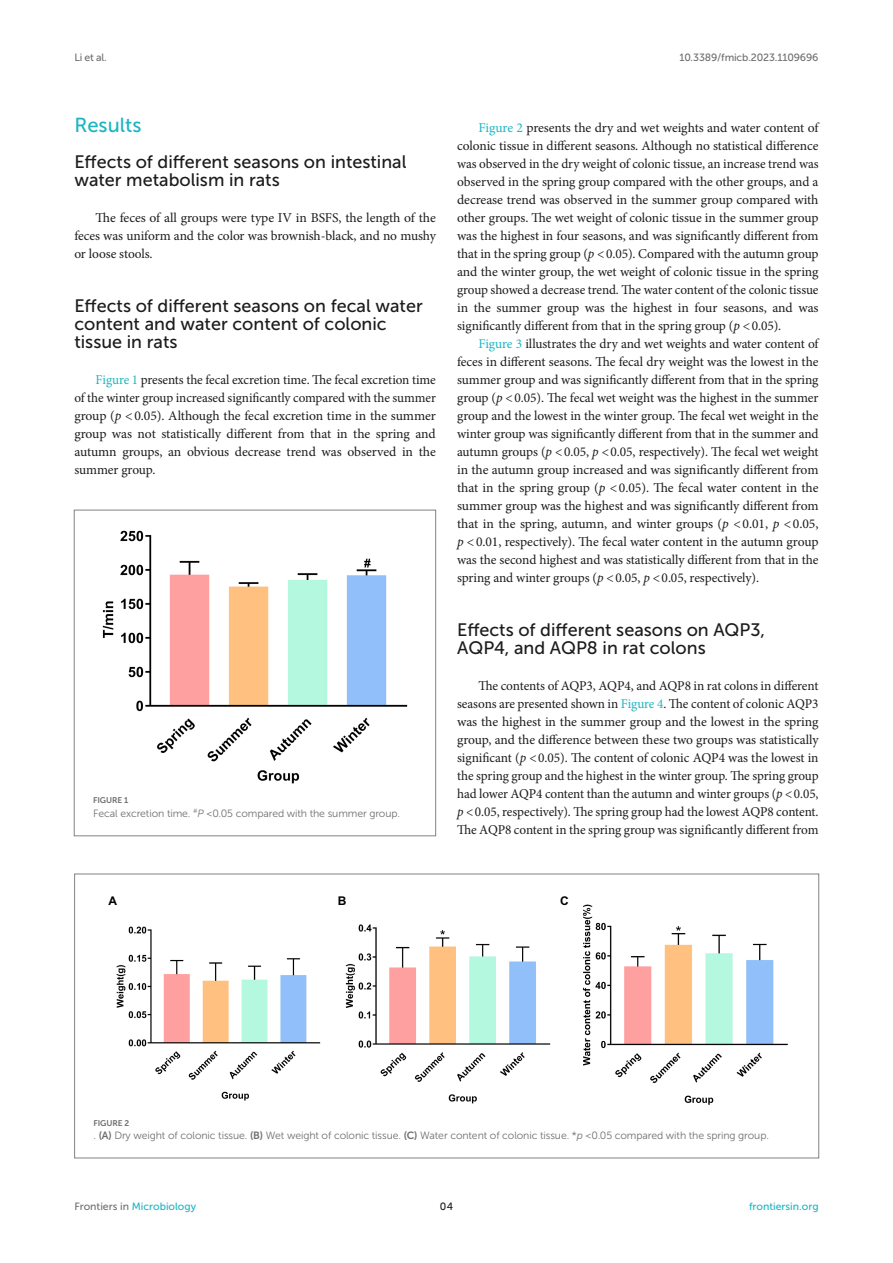
<style>
.page{position:relative;width:893px;height:1263px;background:#fff}
.page>*{position:absolute;margin:0;border:0;box-sizing:border-box;transform-origin:0 0}
.HEAD_1{font:20.25px "Museo Sans 500";color:#1db5c3}
.HEAD_2{font:18px/18px "Museo Sans 500";color:#1b1c1b}
.HEAD_2_after_HEAD_1{font:18px/18px "Museo Sans 500";color:#1b1c1b}
.TEXT{font:13.5px/18px "Minion Pro";letter-spacing:-.01em;color:#1b1c1b;text-align:justify}
.TEXT_FLUSH{font:13.5px/18px "Minion Pro";letter-spacing:-.01em;color:#1b1c1b;text-align:justify}
.t1{font:700 12px "Arial";color:#000}
.FIG_LEG{font:10.5px "Museo Sans 300";letter-spacing:-.01em;color:#706f70}
.t2{font:10.5px "Museo Sans 500";color:#1db5c3}
.t3{font:10.5px "Museo Sans 500";letter-spacing:-.015em;color:#706f70}
.t4{font:10.5px "Museo Sans 500";color:#1b1c1b}
.FIG_HD{font:8.25px "Museo Sans 700";letter-spacing:-.01em;color:#706f70}
.s1{color:#1db5c3}
.s2{font-style:italic}
.s3{font-family:"Museo Sans 700"}
.s4{color:#706f70}
</style>
<div class="page">
<img style="left:116px;top:904px;width:672px;height:201px">
<img style="left:102px;top:530px;width:306px;height:254px">
<div style="left:74px;top:510px;width:362px;height:326px;border:1px solid #808285"></div>
<p class="t3" style="left:74px;top:51px;width:34px">Li et al.</p>
<p class="t3" style="left:679px;top:51px;width:141px">10.3389/fmicb.2023.1109696</p>
<p class="HEAD_1" style="left:74px;top:114px;width:69px">Results</p>
<p class="HEAD_2_after_HEAD_1" style="left:74px;top:153px;width:334px">Effects of different seasons on intestinal water metabolism in rats</p>
<p class="TEXT_FLUSH" style="left:74px;top:209px;width:363px;text-indent:21px">The feces of all groups were type IV in BSFS, the length of the feces was uniform and the color was brownish-black, and no mushy or loose stools.</p>
<p class="HEAD_2" style="left:74px;top:297px;width:350px">Effects of different seasons on fecal water content and water content of colonic tissue in rats</p>
<p class="TEXT_FLUSH" style="left:74px;top:371px;width:363px;text-indent:21px"><span class="s1">Figure 1</span> presents the fecal excretion time. The fecal excretion time of the winter group increased significantly compared with the summer group (<span class="s2">p</span> &lt;0.05). Although the fecal excretion time in the summer group was not statistically different from that in the spring and autumn groups, an obvious decrease trend was observed in the summer group.</p>
<p class="FIG_HD" style="left:93px;top:796px;width:37px">FIGURE 1</p>
<p class="FIG_LEG" style="left:93px;top:808px;width:308px">Fecal excretion time. <sup>#</sup><span class="s2">P</span> &lt; 0.05 compared with the summer group.</p>
<p class="TEXT" style="left:457px;top:119px;width:363px;text-indent:21px"><span class="s1">Figure 2</span> presents the dry and wet weights and water content of colonic tissue in different seasons. Although no statistical difference was observed in the dry weight of colonic tissue, an increase trend was observed in the spring group compared with the other groups, and a decrease trend was observed in the summer group compared with other groups. The wet weight of colonic tissue in the summer group was the highest in four seasons, and was significantly different from that in the spring group (<span class="s2">p</span> &lt;0.05). Compared with the autumn group and the winter group, the wet weight of colonic tissue in the spring group showed a decrease trend. The water content of the colonic tissue in the summer group was the highest in four seasons, and was significantly different from that in the spring group (<span class="s2">p</span> &lt;0.05).</p>
<p class="TEXT" style="left:457px;top:335px;width:363px;text-indent:21px"><span class="s1">Figure 3</span> illustrates the dry and wet weights and water content of feces in different seasons. The fecal dry weight was the lowest in the summer group and was significantly different from that in the spring group (<span class="s2">p</span> &lt;0.05). The fecal wet weight was the highest in the summer group and the lowest in the winter group. The fecal wet weight in the winter group was significantly different from that in the summer and autumn groups (<span class="s2">p</span> &lt;0.05, <span class="s2">p</span> &lt;0.05, respectively). The fecal wet weight in the autumn group increased and was significantly different from that in the spring group (<span class="s2">p</span> &lt;0.05). The fecal water content in the summer group was the highest and was significantly different from that in the spring, autumn, and winter groups (<span class="s2">p</span> &lt;0.01, <span class="s2">p</span> &lt;0.05, <span class="s2">p</span> &lt;0.01, respectively). The fecal water content in the autumn group was the second highest and was statistically different from that in the spring and winter groups (<span class="s2">p</span> &lt;0.05, <span class="s2">p</span> &lt;0.05, respectively).</p>
<p class="HEAD_2" style="left:457px;top:621px;width:310px">Effects of different seasons on AQP3,<br>AQP4, and AQP8 in rat colons</p>
<p class="TEXT_FLUSH" style="left:457px;top:677px;width:363px;text-indent:21px">The contents of AQP3, AQP4, and AQP8 in rat colons in different seasons are presented shown in <span class="s1">Figure 4</span>. The content of colonic AQP3 was the highest in the summer group and the lowest in the spring group, and the difference between these two groups was statistically significant (<span class="s2">p</span> &lt;0.05). The content of colonic AQP4 was the lowest in the spring group and the highest in the winter group. The spring group had lower AQP4 content than the autumn and winter groups (<span class="s2">p</span> &lt;0.05, <span class="s2">p</span> &lt;0.05, respectively). The spring group had the lowest AQP8 content.<br>The AQP8 content in the spring group was significantly different from</p>
<p class="t1" style="left:108px;top:893px;width:10px">A</p>
<p class="t1" style="left:338px;top:893px;width:10px">B</p>
<p class="t1" style="left:560px;top:893px;width:10px">C</p>
<p class="FIG_HD" style="left:94px;top:1118px;width:37px">FIGURE 2</p>
<p class="FIG_LEG" style="left:94px;top:1130px;width:677px">. <span class="s3">(A)</span> Dry weight of colonic tissue. <span class="s3">(B)</span> Wet weight of colonic tissue. <span class="s3">(C)</span> Water content of colonic tissue. *<span class="s2">p</span> &lt; 0.05 compared with the spring group.</p>
<p class="t2" style="left:74px;top:1200px;width:123px"><span class="s4">Frontiers in</span> Microbiology</p>
<p class="t4" style="left:440px;top:1200px;width:15px">04</p>
<p class="t2" style="left:749px;top:1200px;width:71px">frontiersin.org</p>
</div>
